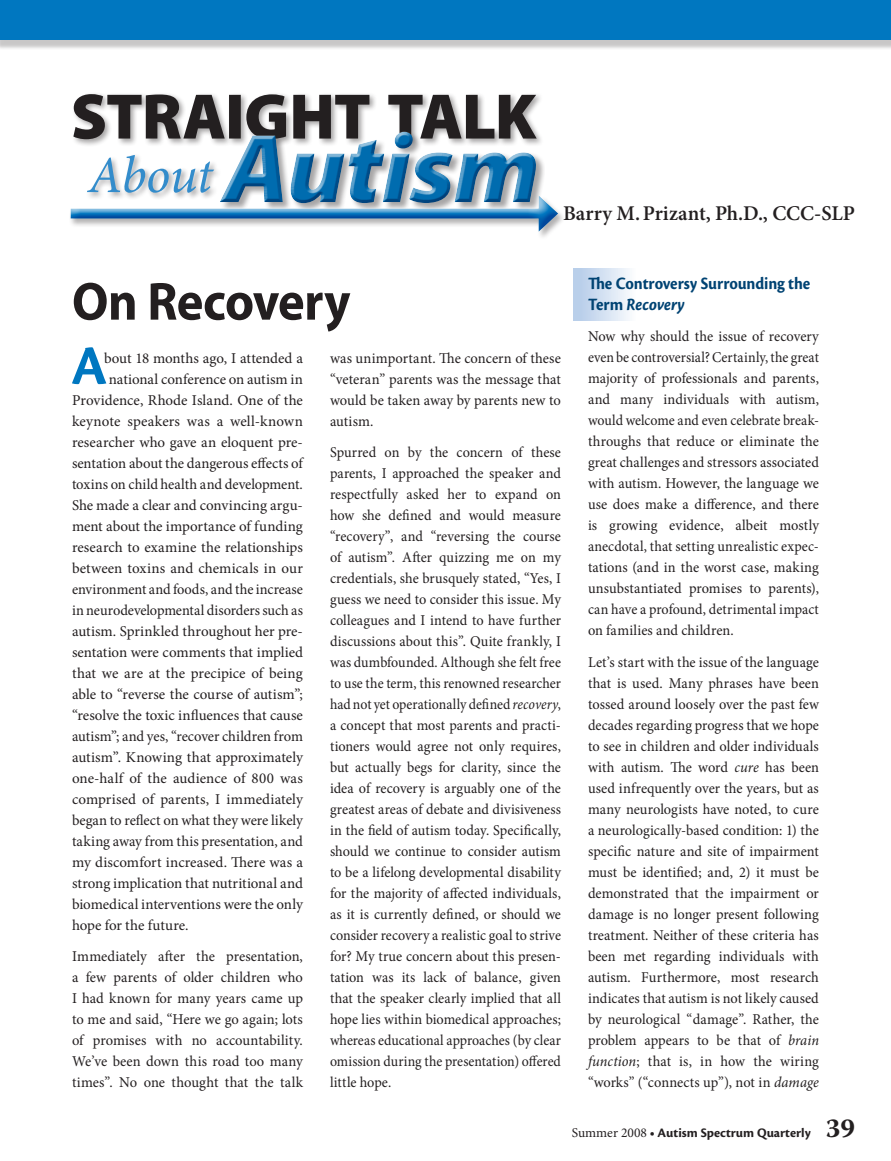
<style>
.page{position:relative;width:891px;height:1161px;background:#fff}
.page>*{position:absolute;margin:0;border:0;box-sizing:border-box;transform-origin:0 0}
.t1{font:700 58.05px "Cronos Pro";color:#0077c0;scale:.96 1}
.t2{font:700 54px "Myriad";letter-spacing:-.015em;color:#231f20;scale:.94 1}
.t3{font:600 21px "Minion Pro";color:#231f20}
.t4{font:700 18px/21px "Cronos Pro";letter-spacing:-.005em;color:#004373;scale:.92 1}
.t5{font:15px/21px "Minion Pro";color:#231f20;text-align:justify;scale:.96 1}
.t6{font:15px/21px "Minion Pro";color:#231f20;text-align:justify}
.t7{font:15px/21px "Minion Pro";color:#231f20;text-align:justify;scale:.95 1}
.t8{font:700 13.5px "Cronos Pro";color:#231f20}
.s1{font-style:italic}
.s2{font-family:"Minion Pro";font-weight:400}
.s3{font-family:"Warnock Pro";font-size:27px}
</style>
<div class="page">
<div style="left:573px;top:268px;width:102px;height:52px;background:linear-gradient(to right,#bcd0eb,#fff)"></div>
<div style="left:0;top:0;width:891px;height:50px;background:#231f20;opacity:.25"></div>
<div style="left:0;top:0;width:891px;height:40px;background:#0077c0"></div>
<svg style="left:73px;top:94px;width:471px;height:100px"></svg>
<div style="left:69px;top:194px;width:491px;height:39px;background:#fff;opacity:.75"></div>
<div style="left:69px;top:207px;width:491px;height:26px;background:#0077c0;opacity:.75"></div>
<h3 class="t3" style="left:563px;top:199px;width:293px">Barry M.Prizant, Ph.D., CCC-SLP</h3>
<h2 class="t2" style="left:72px;top:274px;width:298px">On Recovery</h2>
<h1 class="t1" style="left:71px;top:332px;width:39px">A</h1>
<p class="t6" style="left:104px;top:348px;width:200px">bout 18 months ago, I attended a</p>
<p class="t6" style="left:109px;top:369px;width:196px">national conference on autism in</p>
<p class="t6" style="left:72px;top:390px;width:232px">Providence, Rhode Island. One of the</p>
<p class="t6" style="left:72px;top:411px;width:232px">keynote speakers was a well-known</p>
<p class="t6" style="left:72px;top:432px;width:232px">researcher who gave an eloquent pre-</p>
<p class="t6" style="left:72px;top:453px;width:232px">sentation about the dangerous effects of</p>
<p class="t6" style="left:72px;top:474px;width:232px">toxins on child health and development.</p>
<p class="t6" style="left:72px;top:495px;width:232px">She made a clear and convincing argu-</p>
<p class="t6" style="left:72px;top:516px;width:232px">ment about the importance of funding</p>
<p class="t6" style="left:72px;top:537px;width:232px">research to examine the relationships</p>
<p class="t6" style="left:72px;top:558px;width:233px">between toxins and chemicals in our</p>
<p class="t5" style="left:72px;top:579px;width:242px">environment and foods, and the increase</p>
<p class="t5" style="left:72px;top:600px;width:242px">in neurodevelopmental disorders such as</p>
<p class="t6" style="left:72px;top:621px;width:232px">autism. Sprinkled throughout her pre-</p>
<p class="t6" style="left:72px;top:642px;width:233px">sentation were comments that implied</p>
<p class="t6" style="left:72px;top:663px;width:232px">that we are at the precipice of being</p>
<p class="t6" style="left:72px;top:684px;width:232px">able to “reverse the course of autism”;</p>
<p class="t6" style="left:72px;top:705px;width:233px">“resolve the toxic influences that cause</p>
<p class="t6" style="left:72px;top:726px;width:232px">autism”; and yes, “recover children from</p>
<p class="t6" style="left:72px;top:747px;width:233px">autism”. Knowing that approximately</p>
<p class="t6" style="left:72px;top:768px;width:232px">one-half of the audience of 800 was</p>
<p class="t6" style="left:72px;top:789px;width:233px">comprised of parents, I immediately</p>
<p class="t6" style="left:72px;top:810px;width:233px">began to reflect on what they were likely</p>
<p class="t6" style="left:72px;top:831px;width:233px">taking away from this presentation, and</p>
<p class="t6" style="left:72px;top:852px;width:232px">my discomfort increased. There was a</p>
<p class="t6" style="left:72px;top:873px;width:232px">strong implication that nutritional and</p>
<p class="t6" style="left:72px;top:894px;width:233px">biomedical interventions were the only</p>
<p class="t6" style="left:72px;top:915px;width:118px">hope for the future.</p>
<p class="t6" style="left:72px;top:946px;width:233px">Immediately after the presentation, a few parents of older children who I had known for many years came up to me and said, “Here we go again; lots of promises with no accountability.<br>We’ve been down this road too many times”. No one thought that the talk</p>
<p class="t6" style="left:330px;top:348px;width:232px">was unimportant. The concern of these “veteran” parents was the message that would be taken away by parents new to autism.</p>
<p class="t7" style="left:330px;top:442px;width:245px">Spurred on by the concern of these parents, I approached the speaker and respectfully asked her to expand on how she defined and would measure “recovery”, and “reversing the course of autism”. After quizzing me on my credentials, she brusquely stated, “Yes, I guess we need to consider this issue. My colleagues and I intend to have further discussions about this”. Quite frankly, I was dumbfounded. Although she felt free to use the term, this renowned researcher had not yet operationally defined <span class="s1">recovery</span>, a concept that most parents and practi&shy;tioners would agree not only requires, but actually begs for clarity, since the idea of recovery is arguably one of the greatest areas of debate and divisiveness in the field of autism today. Specifically, should we continue to consider autism to be a lifelong developmental disability for the majority of affected individuals, as it is currently defined, or should we consider recovery a realistic goal to strive for? My true concern about this presen&shy;tation was its lack of balance, given that the speaker clearly implied that all hope lies within biomedical approaches; whereas educational approaches (by clear omission during the presentation) offered little hope.</p>
<p class="t4" style="left:588px;top:273px;width:243px">The Controversy Surrounding the<br>Term <span class="s1">Recovery</span></p>
<p class="t5" style="left:588px;top:326px;width:242px">Now why should the issue of recovery even be controversial? Certainly, the great majority of professionals and parents, and many individuals with autism, would welcome and even celebrate break&shy;throughs that reduce or eliminate the great challenges and stressors associated with autism. However, the language we use does make a difference, and there is growing evidence, albeit mostly anecdotal, that setting unrealistic expec&shy;tations (and in the worst case, making unsubstantiated promises to parents), can have a profound, detrimental impact on families and children.</p>
<p class="t5" style="left:588px;top:652px;width:242px">Let’s start with the issue of the language that is used. Many phrases have been tossed around loosely over the past few decades regarding progress that we hope to see in children and older individuals with autism. The word <span class="s1">cure</span> has been used infrequently over the years, but as many neurologists have noted, to cure a neurologically-based condition: 1) the specific nature and site of impairment must be identified; and, 2) it must be demonstrated that the impairment or damage is no longer present following treatment. Neither of these criteria has been met regarding individuals with autism. Furthermore, most research indicates that autism is not likely caused by neurological “damage”. Rather, the problem appears to be that of <span class="s1">brain function</span>; that is, in how the wiring “works” (“connects up”), not in <span class="s1">damage</span></p>
<p class="t8" style="left:572px;top:1125px;width:285px"><span class="s2">Summer 2008</span> • Autism Spectrum Quarterly <span class="s3">39</span></p>
</div>
